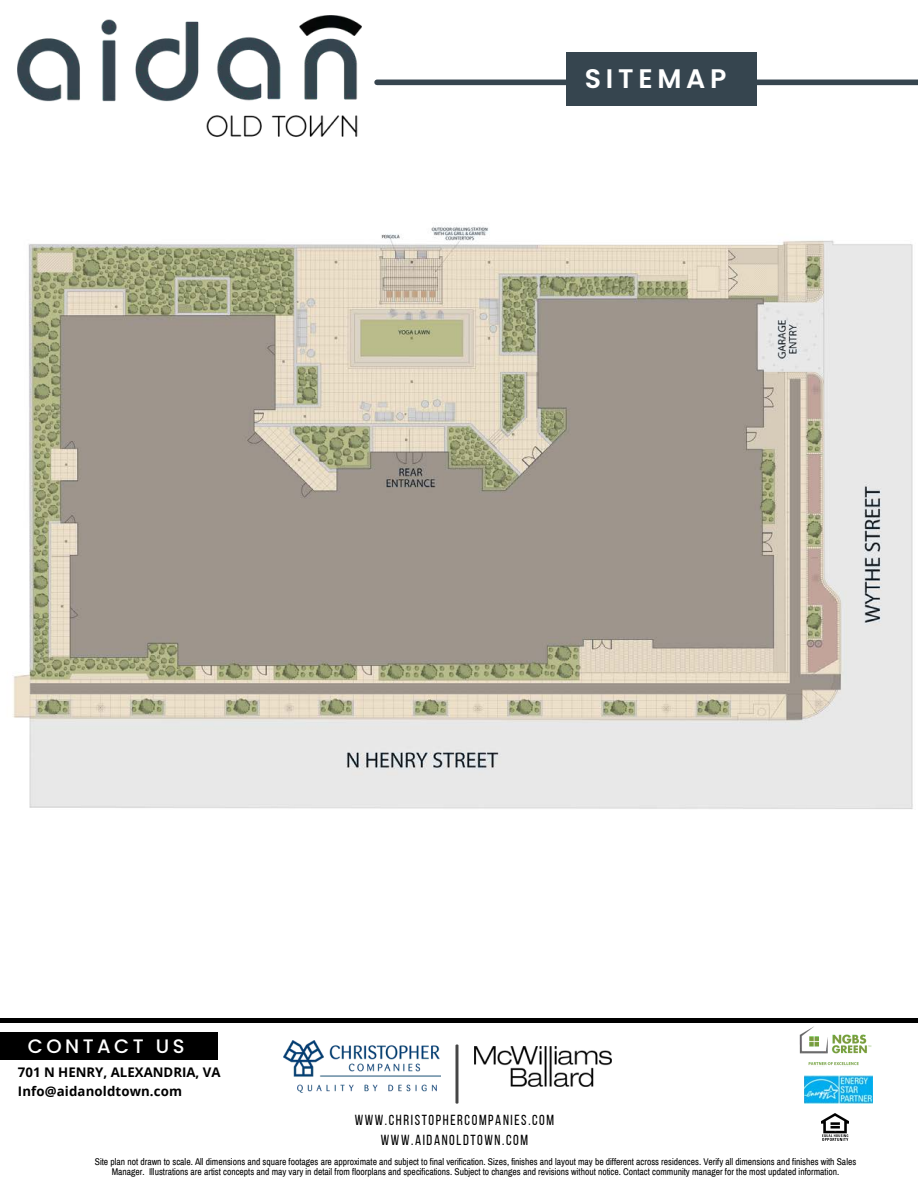
<style>
.page{position:relative;width:918px;height:1188px;background:#fff}
.page>*{position:absolute;margin:0;border:0;box-sizing:border-box;transform-origin:0 0}
.t1{font:900 55.8px "Brandon Grotesque";color:#000}
.t2{font:600 26.85px "Poppins";letter-spacing:.18em;color:#fff}
.t3{font:500 19.5px "Poppins";letter-spacing:.18em;color:#fff}
.t4{font:14.55px "Bebas Neue";letter-spacing:.11em;color:#000}
.t5{font:700 13.2px "Open Sans";letter-spacing:.005em;color:#000}
.t6{font:9.45px/10.4px "Archivo Narrow";color:#000;text-align:center}
</style>
<div class="page">
<div style="left:377px;top:80px;width:541px;height:5px;background:#36454f"></div>
<div style="left:0;top:1033px;width:217px;height:27px;background:#000"></div>
<img style="left:804px;top:1075px;width:69px;height:28px">
<img style="left:822px;top:1114px;width:27px;height:27px">
<img style="left:799px;top:1026px;width:73px;height:40px">
<hr style="left:0;top:1018px;width:918px;height:4px;background:#000">
<img style="left:18px;top:16px;width:343px;height:121px">
<img style="left:283px;top:1041px;width:158px;height:52px">
<img style="left:475px;top:1046px;width:137px;height:41px">
<img style="left:12px;top:226px;width:901px;height:583px">
<div style="left:566px;top:53px;width:190px;height:53px;background:#36454f"></div>
<p class="t2" style="left:585px;top:60px;width:143px">SITEMAP</p>
<p class="t3" style="left:28px;top:1032px;width:158px">CONTACT US</p>
<p class="t5" style="left:18px;top:1063px;width:204px">701 N HENRY, ALEXANDRIA, VA</p>
<p class="t5" style="left:18px;top:1082px;width:166px">Info@aidanoldtown.com</p>
<h1 class="t1" style="left:452px;top:1028px;width:11px">|</h1>
<p class="t4" style="left:355px;top:1114px;width:201px">WWW.CHRISTOPHERCOMPANIES.COM</p>
<p class="t4" style="left:381px;top:1134px;width:149px">WWW.AIDANOLDTOWN.COM</p>
<p class="t6" style="left:95px;top:1156px;width:763px">Site plan not drawn to scale. All dimensions and square footages are approximate and subject to final verification. Sizes, finishes and layout may be different across residences. Verify all dimensions and finishes with Sales<br>Manager. Illustrations are artist concepts and may vary in detail from floorplans and specifications. Subject to changes and revisions without notice. Contact community manager for the most updated information.</p>
</div>
